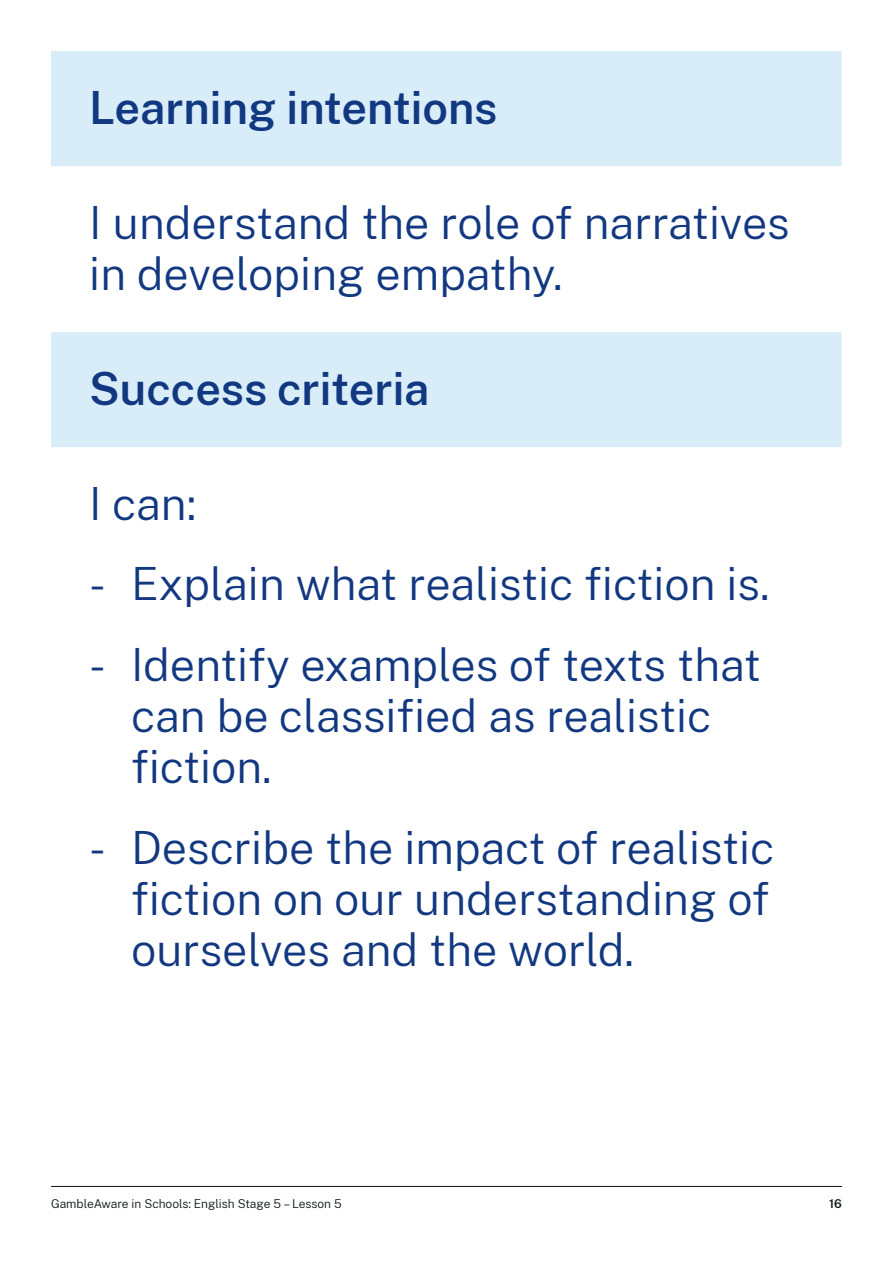
<style>
.page{position:relative;width:893px;height:1263px;background:#fff}
.page>*{position:absolute;margin:0;border:0;box-sizing:border-box;transform-origin:0 0}
.t1{font:300 45px/51px "Public Sans";color:#113880}
.t2{font:600 45px "Public Sans";color:#113880}
.t3{font:300 12px "Public Sans";color:#0b1614}
.t4{font:600 12px "Public Sans";color:#0b1614}
</style>
<div class="page">
<hr style="left:51px;top:1186px;width:791px;height:1px;background:#0b1614">
<svg style="left:51px;top:51px;width:791px;height:396px;fill:#d9edf9"></svg>
<p class="t2" style="left:89px;top:75px;width:410px">Learning intentions</p>
<p class="t1" style="left:89px;top:195px;width:702px">I understand the role of narratives in developing empathy.</p>
<p class="t2" style="left:89px;top:356px;width:342px">Success criteria</p>
<p class="t1" style="left:89px;top:476px;width:109px">I can:</p>
<p class="t1" style="left:89px;top:557px;width:682px">- Explain what realistic fiction is.</p>
<p class="t1" style="left:131px;top:637px;width:631px;text-indent:-42px">- Identify examples of texts that can be classified as realistic fiction.</p>
<p class="t1" style="left:131px;top:820px;width:645px;text-align:justify;text-indent:-42px">- Describe the impact of realistic fiction on our understanding of ourselves and the world.</p>
<p class="t3" style="left:51px;top:1196px;width:292px">GambleAware in Schools: English Stage 5 – Lesson 5</p>
<p class="t4" style="left:829px;top:1195px;width:14px">16</p>
</div>
